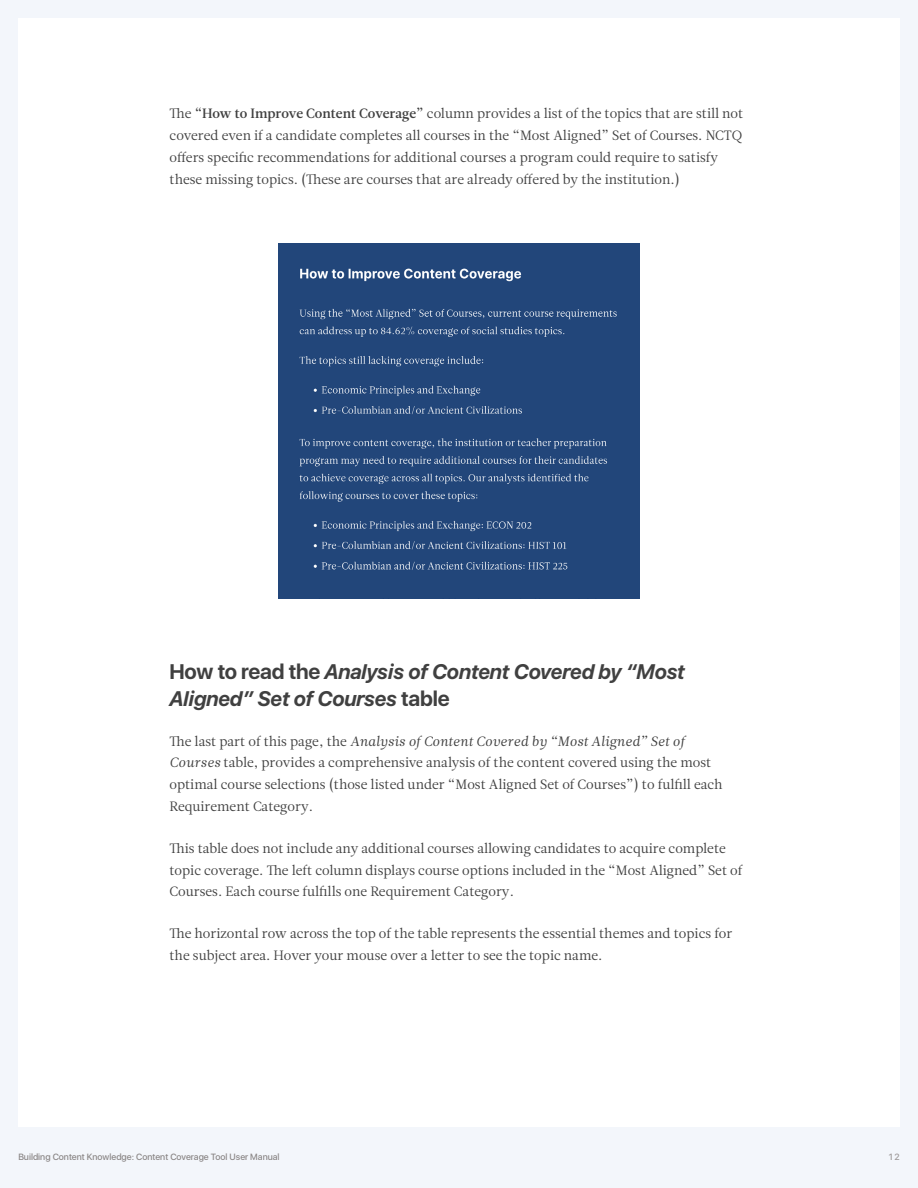
<style>
.page{position:relative;width:918px;height:1188px;background:#f3f6fb}
.page>*{position:absolute;margin:0;border:0;box-sizing:border-box;transform-origin:0 0}
.t1{font:italic 700 21px/27px "SF Pro Display";letter-spacing:-.01em;color:#404040}
.body{font:13.5px/21.8px "Leitura News Roman 1";color:#404040}
.t2{font:500 9px "SFUI Display";color:#8b8787}
.t3{font:500 9px "SFUI Display";color:#9e9a9a}
.s1{font-family:"Leitura News Roman 3"}
.s2{font-family:"SFUI Display";font-style:normal}
.s3{font-family:"Leitura News Italic 1"}
</style>
<div class="page">
<div style="left:18px;top:18px;width:882px;height:1108px;background:#fff"></div>
<img style="left:279px;top:244px;width:360px;height:354px">
<p class="body" style="left:170px;top:103px;width:575px">The <span class="s1">“How to Improve Content Coverage”</span> column provides a list of the topics that are still not covered even if a candidate completes all courses in the “Most Aligned” Set of Courses. NCTQ offers specific recommendations for additional courses a program could require to satisfy these missing topics. (These are courses that are already offered by the institution.)</p>
<h3 class="t1" style="left:170px;top:658px;width:517px"><span class="s2">How to read the</span> Analysis of Content Covered by “Most<br>Aligned” Set of Courses <span class="s2">table</span></h3>
<p class="body" style="left:170px;top:730px;width:555px">The last part of this page, the <span class="s3">Analysis of Content Covered by “Most Aligned” Set of Courses</span> table, provides a comprehensive analysis of the content covered using the most optimal course selections (those listed under “Most Aligned Set of Courses”) to fulfill each Requirement Category.</p>
<p class="body" style="left:170px;top:838px;width:574px">This table does not include any additional courses allowing candidates to acquire complete topic coverage. The left column displays course options included in the “Most Aligned” Set of<br>Courses. Each course fulfills one Requirement Category.</p>
<p class="body" style="left:170px;top:923px;width:564px">The horizontal row across the top of the table represents the essential themes and topics for the subject area. Hover your mouse over a letter to see the topic name.</p>
<p class="t2" style="left:18px;top:1150px;width:263px">Building Content Knowledge: Content Coverage Tool User Manual</p>
<p class="t3" style="left:889px;top:1150px;width:12px">12</p>
</div>
